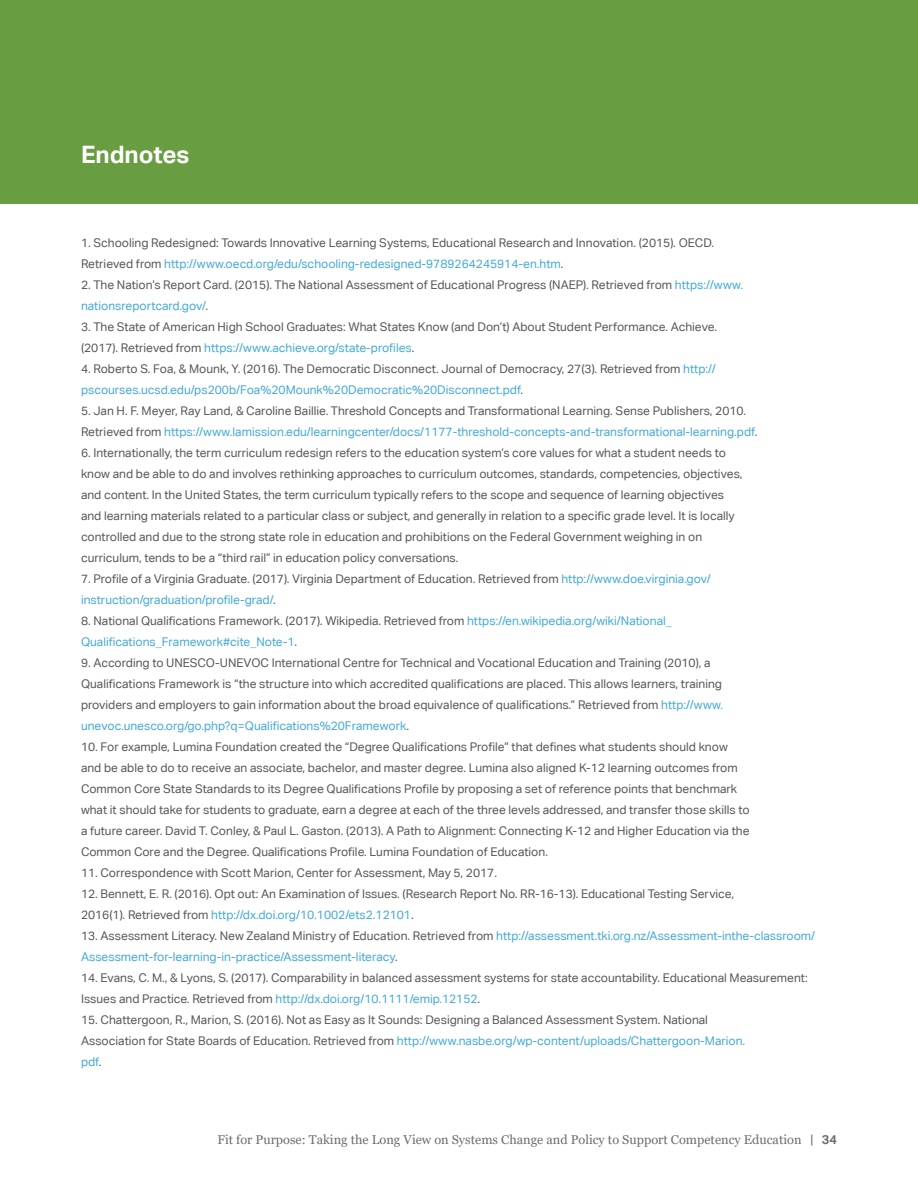
<style>
.page{position:relative;width:918px;height:1188px;background:#fff}
.page>*{position:absolute;margin:0;border:0;box-sizing:border-box;transform-origin:0 0}
.t1{font:700 24px "Aktiv Grotesk";color:#fff}
.t2{font:12.75px "Georgia";color:#6d6e71}
.t3{font:12px/21px "Aktiv Grotesk";color:#58595b}
.t4{font:12px/21px "Aktiv Grotesk";color:#46aad7}
.s1{color:#46aad7}
.s2{color:#58595b}
.s3{font-family:"Aktiv Grotesk"}
.s4{font-family:"Aktiv Grotesk";font-weight:700}
</style>
<div class="page">
<div style="left:0;top:0;width:918px;height:203px;background:#689d41"></div>
<h1 class="t1" style="left:81px;top:139px;width:110px">Endnotes</h1>
<p class="t3" style="left:81px;top:232px;width:635px">1. Schooling Redesigned: Towards Innovative Learning Systems, Educational Research and Innovation. (2015). OECD.<br>Retrieved from <span class="s1">http://www.oecd.org/edu/schooling-redesigned-9789264245914-en.htm</span>.</p>
<p class="t3" style="left:81px;top:274px;width:664px">2. The Nation’s Report Card. (2015). The National Assessment of Educational Progress (NAEP). Retrieved from <span class="s1">https://www. nationsreportcard.gov/</span>.</p>
<p class="t3" style="left:81px;top:316px;width:638px">3. The State of American High School Graduates: What States Know (and Don’t) About Student Performance. Achieve. (2017). Retrieved from <span class="s1">https://www.achieve.org/state-profiles</span>.</p>
<p class="t3" style="left:81px;top:358px;width:636px">4. Roberto S. Foa, &amp; Mounk, Y. (2016). The Democratic Disconnect. Journal of Democracy, 27(3). Retrieved from <span class="s1">http:// pscourses.ucsd.edu/ps200b/Foa%20Mounk%20Democratic%20Disconnect.pdf</span>.</p>
<p class="t3" style="left:81px;top:400px;width:678px">5. Jan H. F. Meyer, Ray Land, &amp; Caroline Baillie. Threshold Concepts and Transformational Learning. Sense Publishers, 2010.<br>Retrieved from <span class="s1">https://www.lamission.edu/learningcenter/docs/1177-threshold-concepts-and-transformational-learning.pdf</span>.</p>
<p class="t3" style="left:81px;top:442px;width:663px">6. Internationally, the term curriculum redesign refers to the education system’s core values for what a student needs to know and be able to do and involves rethinking approaches to curriculum outcomes, standards, competencies, objectives, and content. In the United States, the term curriculum typically refers to the scope and sequence of learning objectives and learning materials related to a particular class or subject, and generally in relation to a specific grade level. It is locally controlled and due to the strong state role in education and prohibitions on the Federal Government weighing in on curriculum, tends to be a “third rail” in education policy conversations.</p>
<p class="t3" style="left:81px;top:568px;width:631px">7. Profile of a Virginia Graduate. (2017). Virginia Department of Education. Retrieved from <span class="s1">http://www.doe.virginia.gov/ instruction/graduation/profile-grad/</span>.</p>
<p class="t4" style="left:81px;top:610px;width:592px"><span class="s2">8. National Qualifications Framework. (2017). Wikipedia. Retrieved from</span> https://en.wikipedia.org/wiki/National_<br>Qualifications_Framework#cite_Note-1<span class="s2">.</span></p>
<p class="t3" style="left:81px;top:652px;width:644px">9. According to UNESCO-UNEVOC International Centre for Technical and Vocational Education and Training (2010), a Qualifications Framework is “the structure into which accredited qualifications are placed. This allows learners, training providers and employers to gain information about the broad equivalence of qualifications.” Retrieved from <span class="s1">http://www. unevoc.unesco.org/go.php?q=Qualifications%20Framework</span>.</p>
<p class="t3" style="left:81px;top:736px;width:670px">10. For example, Lumina Foundation created the “Degree Qualifications Profile” that defines what students should know and be able to do to receive an associate, bachelor, and master degree. Lumina also aligned K-12 learning outcomes from Common Core State Standards to its Degree Qualifications Profile by proposing a set of reference points that benchmark what it should take for students to graduate, earn a degree at each of the three levels addressed, and transfer those skills to a future career. David T. Conley, &amp; Paul L. Gaston. (2013). A Path to Alignment: Connecting K-12 and Higher Education via the Common Core and the Degree. Qualifications Profile. Lumina Foundation of Education.</p>
<p class="t3" style="left:81px;top:862px;width:418px">11. Correspondence with Scott Marion, Center for Assessment, May 5, 2017.</p>
<p class="t3" style="left:81px;top:883px;width:655px">12. Bennett, E. R. (2016). Opt out: An Examination of Issues. (Research Report No. RR-16-13). Educational Testing Service,<br>2016(1). Retrieved from <span class="s1">http://dx.doi.org/10.1002/ets2.12101</span>.</p>
<p class="t4" style="left:81px;top:925px;width:736px"><span class="s2">13. Assessment Literacy. New Zealand Ministry of Education. Retrieved from</span> http://assessment.tki.org.nz/Assessment-inthe-classroom/<br>Assessment-for-learning-in-practice/Assessment-literacy<span class="s2">.</span></p>
<p class="t3" style="left:81px;top:967px;width:728px">14. Evans, C. M., &amp; Lyons, S. (2017). Comparability in balanced assessment systems for state accountability. Educational Measurement:<br>Issues and Practice. Retrieved from <span class="s1">http://dx.doi.org/10.1111/emip.12152</span>.</p>
<p class="t3" style="left:81px;top:1009px;width:666px">15. Chattergoon, R., Marion, S. (2016). Not as Easy as It Sounds: Designing a Balanced Assessment System. National<br>Association for State Boards of Education. Retrieved from <span class="s1">http://www.nasbe.org/wp-content/uploads/Chattergoon-Marion. pdf</span>.</p>
<p class="t2" style="left:217px;top:1132px;width:621px">Fit for Purpose: Taking the Long View on Systems Change and Policy to Support Competency Education <span class="s3">|</span> <span class="s4">34</span></p>
</div>
